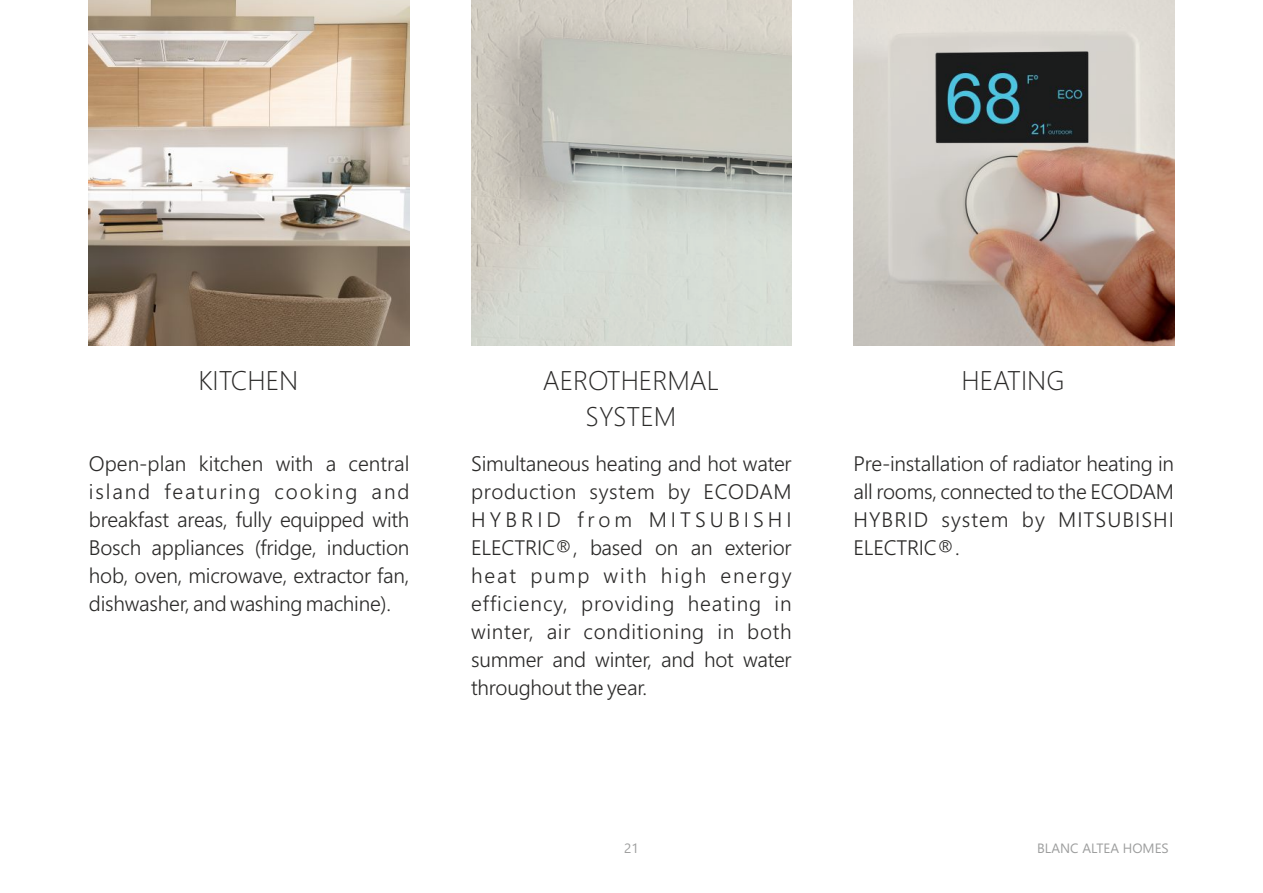
<style>
.page{position:relative;width:1263px;height:893px;background:#fff}
.page>*{position:absolute;margin:0;border:0;box-sizing:border-box;transform-origin:0 0}
.t1{font:300 27px/35.8px "Segoe UI";color:#2b2a29;text-align:center}
.t2{font:300 21px/27.9px "Segoe UI";letter-spacing:-.01em;color:#2b2a29;text-align:justify}
.t3{font:13.5px "Segoe UI";color:#9d9e9e}
</style>
<div class="page">
<img style="left:89px;top:0;width:320px;height:345px">
<div style="left:471px;top:0;width:321px;height:345px;background:#e6ddce;opacity:.7"></div>
<div style="left:853px;top:0;width:321px;height:345px;background:#e6ddce;opacity:.5"></div>
<p class="t1" style="left:198px;top:365px;width:102px">KITCHEN</p>
<p class="t2" style="left:89px;top:452px;width:322px">Open-plan kitchen with a central island featuring cooking and breakfast areas, fully equipped with Bosch appliances (fridge, induction hob, oven, microwave, extractor fan, dishwasher, and washing machine).</p>
<p class="t1" style="left:543px;top:365px;width:178px">AEROTHERMAL<br>SYSTEM</p>
<p class="t2" style="left:471px;top:452px;width:322px">Simultaneous heating and hot water production system by ECODAM HYBRID from MITSUBISHI ELECTRIC®, based on an exterior heat pump with high energy efficiency, providing heating in winter, air conditioning in both summer and winter, and hot water throughout the year.</p>
<p class="t1" style="left:961px;top:365px;width:104px">HEATING</p>
<p class="t2" style="left:853px;top:452px;width:322px">Pre-installation of radiator heating in all rooms, connected to the ECODAM HYBRID system by MITSUBISHI ELECTRIC®.</p>
<p class="t3" style="left:624px;top:844px;width:16px">21</p>
<p class="t3" style="left:1037px;top:844px;width:133px">BLANC ALTEA HOMES</p>
</div>
